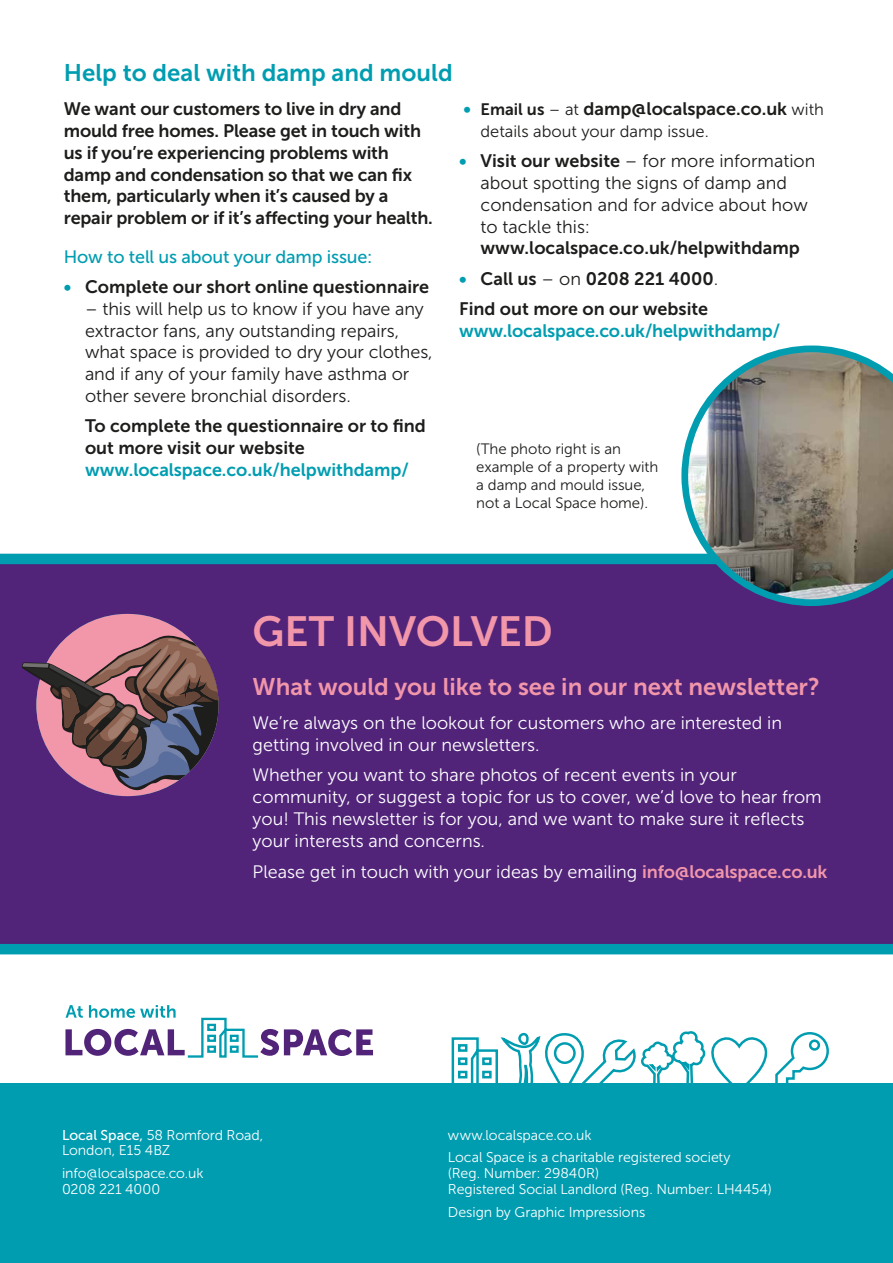
<style>
.page{position:relative;width:893px;height:1263px;background:#fff}
.page>*{position:absolute;margin:0;border:0;box-sizing:border-box;transform-origin:0 0}
.t1{font:42px "Museo Sans 700";color:#f296aa}
.t2{font:24px "Museo Sans 700";color:#f296aa}
.t3{font:24px "Museo Sans 700";color:#009db1}
.t4{font:18px/21.8px "Museo Sans 700";letter-spacing:-.01em;color:#1d1d1b}
.t5{font:18px/21.8px "Museo Sans 300";color:#fff}
.t6{font:18px/21.8px "Museo Sans 300";letter-spacing:-.005em;color:#1d1d1b}
.t7{font:18px "Museo Sans 700";letter-spacing:-.005em;color:#009db1}
.t8{font:18px "Museo Sans 500";letter-spacing:-.01em;color:#009db1}
.t9{font:16.5px "Museo Sans 300";color:#1d1d1b}
.t10{font:15px/18px "Museo Sans 300";letter-spacing:-.005em;color:#1d1d1b}
.t11{font:14.1px/15.8px "Museo Sans 300";letter-spacing:-.005em;color:#fff}
.s1{color:#009db1}
.s2{font-size:16.5px}
.s3{font-family:"Museo Sans 300";font-size:16.5px}
.s4{font-family:"Museo Sans 700";color:#009db1}
.s5{font-family:"Museo Sans 700"}
.s6{font-family:"Museo Sans 300"}
.s7{font-family:"Museo Sans 700";color:#f296aa}
.s8{font-family:"Museo Sans 500"}
</style>
<div class="page">
<div style="left:0;top:1083px;width:893px;height:180px;background:#009db1"></div>
<svg style="left:451px;top:1031px;width:378px;height:52px"></svg>
<svg style="left:65px;top:1005px;width:308px;height:53px"></svg>
<div style="left:0;top:554px;width:893px;height:400px;background:#51247a"></div>
<div style="left:36px;top:614px;width:183px;height:182px;background:#f296aa;border-radius:50%"></div>
<svg style="left:22px;top:634px;width:197px;height:156px"></svg>
<svg style="left:681px;top:345px;width:212px;height:261px;background:#848886"></svg>
<h2 class="t3" style="left:64px;top:59px;width:390px">Help to deal with damp and mould</h2>
<p class="t4" style="left:64px;top:98px;width:371px">We want our customers to live in dry and mould free homes. Please get in touch with us if you’re experiencing problems with damp and condensation so that we can fix them, particularly when it’s caused by a repair problem or if it’s affecting your health.</p>
<p class="t8" style="left:64px;top:247px;width:310px">How to tell us about your damp issue:</p>
<p class="t4" style="left:64px;top:276px;width:367px"><span class="s1">•</span> Complete our short online questionnaire</p>
<p class="t6" style="left:85px;top:298px;width:349px">– this will help us to know if you have any extractor fans, any outstanding repairs, what space is provided to dry your clothes, and if any of your family have asthma or other severe bronchial disorders.</p>
<p class="t4" style="left:85px;top:415px;width:342px">To complete the questionnaire or to find out more visit our website</p>
<p class="t7" style="left:85px;top:459px;width:325px">www.localspace.co.uk/helpwithdamp/</p>
<p class="t4" style="left:464px;top:98px;width:362px"><span class="s1">•</span> <span class="s2">Email us</span> <span class="s3">– at</span> damp@localspace.co.uk <span class="s3">with</span></p>
<p class="t9" style="left:480px;top:122px;width:230px">details about your damp issue.</p>
<p class="t6" style="left:480px;top:150px;width:336px;text-indent:-21px"><span class="s4">•</span> <span class="s5">Visit our website</span> – for more information about spotting the signs of damp and condensation and for advice about how to tackle this:</p>
<p class="t4" style="left:480px;top:237px;width:321px">www.localspace.co.uk/helpwithdamp</p>
<p class="t4" style="left:459px;top:263px;width:261px;line-height:30.3px"><span class="s1">•</span> Call us <span class="s6">– on</span> 0208 221 4000<span class="s6">.<br></span>Find out more on our website</p>
<p class="t7" style="left:459px;top:320px;width:322px">www.localspace.co.uk/helpwithdamp/</p>
<p class="t10" style="left:476px;top:440px;width:183px">(The photo right is an example of a property with a damp and mould issue, not a Local Space home).</p>
<h1 class="t1" style="left:253px;top:608px;width:302px">GET INVOLVED</h1>
<h2 class="t2" style="left:253px;top:673px;width:569px">What would you like to see in our next newsletter?</h2>
<p class="t5" style="left:253px;top:712px;width:531px">We’re always on the lookout for customers who are interested in getting involved in our newsletters.</p>
<p class="t5" style="left:253px;top:764px;width:571px">Whether you want to share photos of recent events in your community, or suggest a topic for us to cover, we’d love to hear from you! This newsletter is for you, and we want to make sure it reflects your interests and concerns.</p>
<p class="t5" style="left:253px;top:861px;width:576px">Please get in touch with your ideas by emailing <span class="s7">info@localspace.co.uk</span></p>
<p class="t11" style="left:62px;top:1127px;width:203px"><span class="s8">Local Space,</span> 58 Romford Road,<br>London, E15 4BZ</p>
<p class="t11" style="left:62px;top:1165px;width:143px">info@localspace.co.uk<br>0208 221 4000</p>
<p class="t11" style="left:448px;top:1123px;width:284px;line-height:22.8px">www.localspace.co.uk<br>Local Space is a charitable registered society</p>
<p class="t11" style="left:448px;top:1165px;width:325px">(Reg. Number: 29840R)<br>Registered Social Landlord (Reg. Number: LH4454)</p>
<p class="t11" style="left:448px;top:1204px;width:199px">Design by Graphic Impressions</p>
</div>
